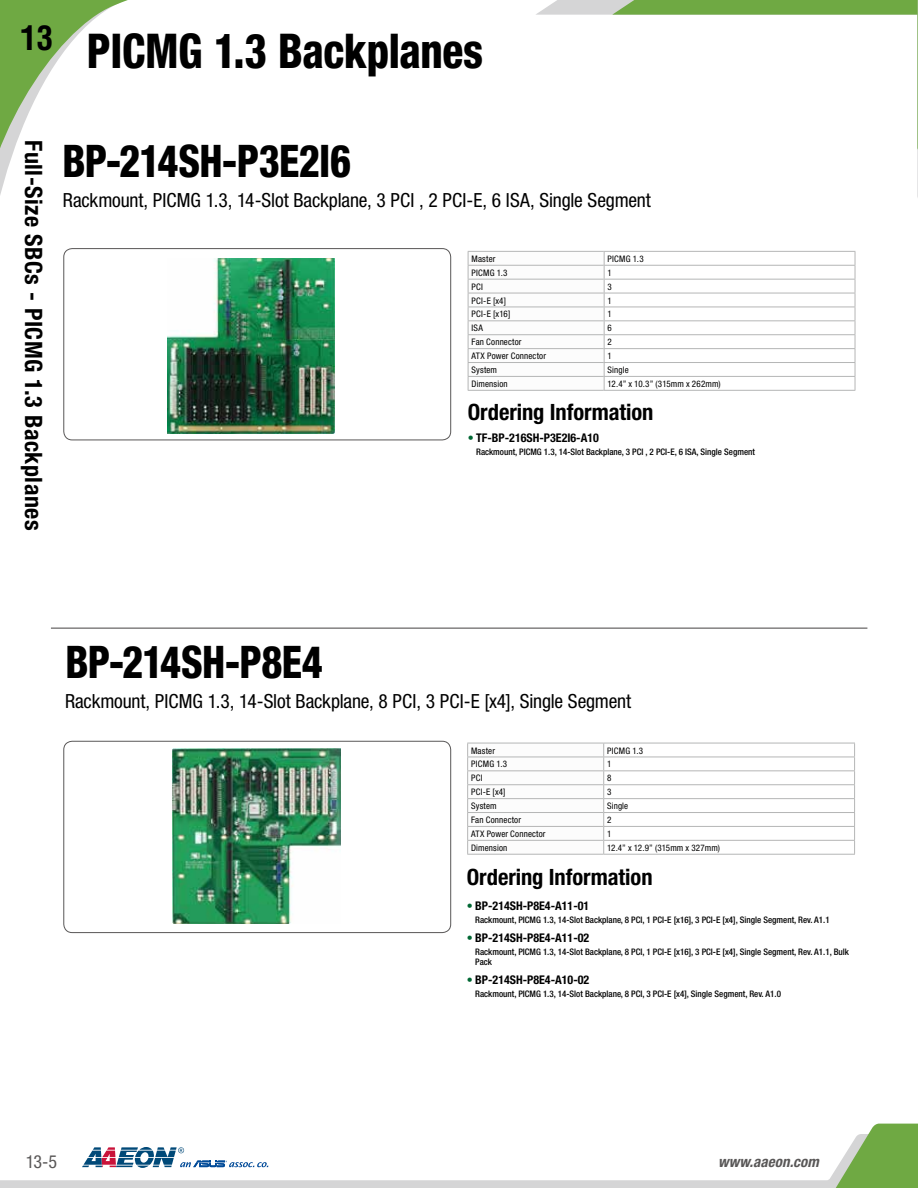
<style>
.page{position:relative;width:918px;height:1188px;background:#fff}
.page>*{position:absolute;margin:0;border:0;box-sizing:border-box;transform-origin:0 0}
.t1{font:800 condensed 48px "Helvetica Neue";letter-spacing:-.005em;color:#000;scale:.9 1}
.t2{font:800 condensed 45px "Helvetica Neue";letter-spacing:-.02em;color:#000;scale:.9 1}
.t3{font:700 condensed 33px "Helvetica LT Std";color:#000}
.t4{font:700 condensed 24px "Helvetica Neue";letter-spacing:.02em;color:#000}
.t5{font:700 condensed 22.5px "Helvetica Neue";color:#000}
.t6{font:condensed 19.5px "Helvetica Neue";letter-spacing:-.005em;color:#000}
.t7{font:condensed 18px "Helvetica Neue";color:#595757}
.t8{font:italic 700 condensed 15px "Helvetica Neue";letter-spacing:.005em;color:#595757}
.t9{font:700 condensed 12px "Helvetica Neue";color:#000}
.t10{font:500 condensed 9px/10.8px "Helvetica Neue";color:#000}
.t11{font:condensed 9px "Helvetica Neue";letter-spacing:.02em;color:#000}
.s1{color:#006733}
</style>
<div class="page">
<svg style="left:0;top:0;width:128px;height:254px"></svg>
<svg style="left:536px;top:0;width:382px;height:198px"></svg>
<svg style="left:0;top:1147px;width:819px;height:41px"></svg>
<svg style="left:819px;top:1124px;width:99px;height:64px"></svg>
<hr style="left:468px;top:390px;width:136px;height:1px;background:#b5b6b6">
<svg style="left:468px;top:251px;width:388px;height:139px"></svg>
<hr style="left:604px;top:390px;width:251px;height:1px;background:#b5b6b6">
<img style="left:168px;top:258px;width:166px;height:176px">
<hr style="left:467px;top:854px;width:136px;height:1px;background:#b5b6b6">
<svg style="left:467px;top:743px;width:388px;height:111px"></svg>
<hr style="left:603px;top:854px;width:252px;height:1px;background:#b5b6b6">
<img style="left:173px;top:748px;width:168px;height:175px">
<div style="left:63px;top:248px;width:388px;height:192px;border:1px solid #595757;border-radius:9px"></div>
<div style="left:63px;top:741px;width:388px;height:192px;border:1px solid #595757;border-radius:9px"></div>
<hr style="left:51px;top:628px;width:816px;height:1px;background:#595757">
<h3 class="t3" style="left:20px;top:17px;width:34px">13</h3>
<h1 class="t1" style="left:87px;top:21px;width:442px">PICMG 1.3 Backplanes</h1>
<h3 class="t4" style="left:48px;top:140px;width:392px;rotate:90deg">Full-Size SBCs - PICMG 1.3 Backplanes</h3>
<h2 class="t2" style="left:63px;top:133px;width:322px">BP-214SH-P3E2I6</h2>
<h3 class="t6" style="left:63px;top:189px;width:590px">Rackmount, PICMG 1.3, 14-Slot Backplane, 3 PCI , 2 PCI-E, 6 ISA, Single Segment</h3>
<p class="t11" style="left:471px;top:253px;width:25px">Master</p>
<p class="t11" style="left:608px;top:253px;width:38px">PICMG 1.3</p>
<p class="t11" style="left:471px;top:267px;width:38px">PICMG 1.3</p>
<p class="t11" style="left:608px;top:267px;width:6px">1</p>
<p class="t11" style="left:471px;top:281px;width:13px">PCI</p>
<p class="t11" style="left:608px;top:281px;width:6px">3</p>
<p class="t11" style="left:471px;top:295px;width:36px">PCI-E [x4]</p>
<p class="t11" style="left:608px;top:295px;width:6px">1</p>
<p class="t11" style="left:471px;top:309px;width:41px">PCI-E [x16]</p>
<p class="t11" style="left:608px;top:309px;width:6px">1</p>
<p class="t11" style="left:471px;top:323px;width:13px">ISA</p>
<p class="t11" style="left:608px;top:323px;width:6px">6</p>
<p class="t11" style="left:471px;top:337px;width:52px">Fan Connector</p>
<p class="t11" style="left:608px;top:337px;width:6px">2</p>
<p class="t11" style="left:471px;top:351px;width:76px">ATX Power Connector</p>
<p class="t11" style="left:608px;top:351px;width:6px">1</p>
<p class="t11" style="left:471px;top:365px;width:27px">System</p>
<p class="t11" style="left:608px;top:365px;width:23px">Single</p>
<p class="t11" style="left:471px;top:379px;width:38px">Dimension</p>
<p class="t11" style="left:608px;top:379px;width:115px">12.4” x 10.3” (315mm x 262mm)</p>
<h3 class="t5" style="left:468px;top:399px;width:187px">Ordering Information</h3>
<h3 class="t9" style="left:468px;top:430px;width:133px"><span class="s1">•</span> TF-BP-216SH-P3E2I6-A10</h3>
<p class="t10" style="left:476px;top:446px;width:280px">Rackmount, PICMG 1.3, 14-Slot Backplane, 3 PCI , 2 PCI-E, 6 ISA, Single Segment</p>
<h2 class="t2" style="left:65px;top:635px;width:288px">BP-214SH-P8E4</h2>
<h3 class="t6" style="left:65px;top:690px;width:568px">Rackmount, PICMG 1.3, 14-Slot Backplane, 8 PCI, 3 PCI-E [x4], Single Segment</h3>
<p class="t11" style="left:471px;top:745px;width:25px">Master</p>
<p class="t11" style="left:607px;top:745px;width:38px">PICMG 1.3</p>
<p class="t11" style="left:471px;top:759px;width:38px">PICMG 1.3</p>
<p class="t11" style="left:607px;top:759px;width:6px">1</p>
<p class="t11" style="left:471px;top:773px;width:13px">PCI</p>
<p class="t11" style="left:607px;top:773px;width:6px">8</p>
<p class="t11" style="left:471px;top:787px;width:36px">PCI-E [x4]</p>
<p class="t11" style="left:607px;top:787px;width:6px">3</p>
<p class="t11" style="left:471px;top:801px;width:27px">System</p>
<p class="t11" style="left:607px;top:801px;width:23px">Single</p>
<p class="t11" style="left:471px;top:815px;width:52px">Fan Connector</p>
<p class="t11" style="left:607px;top:815px;width:6px">2</p>
<p class="t11" style="left:471px;top:829px;width:76px">ATX Power Connector</p>
<p class="t11" style="left:607px;top:829px;width:6px">1</p>
<p class="t11" style="left:471px;top:842px;width:38px">Dimension</p>
<p class="t11" style="left:607px;top:842px;width:114px">12.4” x 12.9” (315mm x 327mm)</p>
<h3 class="t5" style="left:467px;top:863px;width:187px">Ordering Information</h3>
<h3 class="t9" style="left:467px;top:899px;width:124px"><span class="s1">•</span> BP-214SH-P8E4-A11-01</h3>
<p class="t10" style="left:475px;top:914px;width:356px">Rackmount, PICMG 1.3, 14-Slot Backplane, 8 PCI, 1 PCI-E [x16], 3 PCI-E [x4], Single Segment, Rev. A1.1</p>
<h3 class="t9" style="left:467px;top:930px;width:124px"><span class="s1">•</span> BP-214SH-P8E4-A11-02</h3>
<p class="t10" style="left:475px;top:946px;width:375px">Rackmount, PICMG 1.3, 14-Slot Backplane, 8 PCI, 1 PCI-E [x16], 3 PCI-E [x4], Single Segment, Rev. A1.1, Bulk<br>Pack</p>
<h3 class="t9" style="left:467px;top:973px;width:124px"><span class="s1">•</span> BP-214SH-P8E4-A10-02</h3>
<p class="t10" style="left:475px;top:988px;width:307px">Rackmount, PICMG 1.3, 14-Slot Backplane, 8 PCI, 3 PCI-E [x4], Single Segment, Rev. A1.0</p>
<h3 class="t7" style="left:26px;top:1151px;width:33px">13-5</h3>
<h3 class="t8" style="left:718px;top:1153px;width:102px">www.aaeon.com</h3>
</div>
